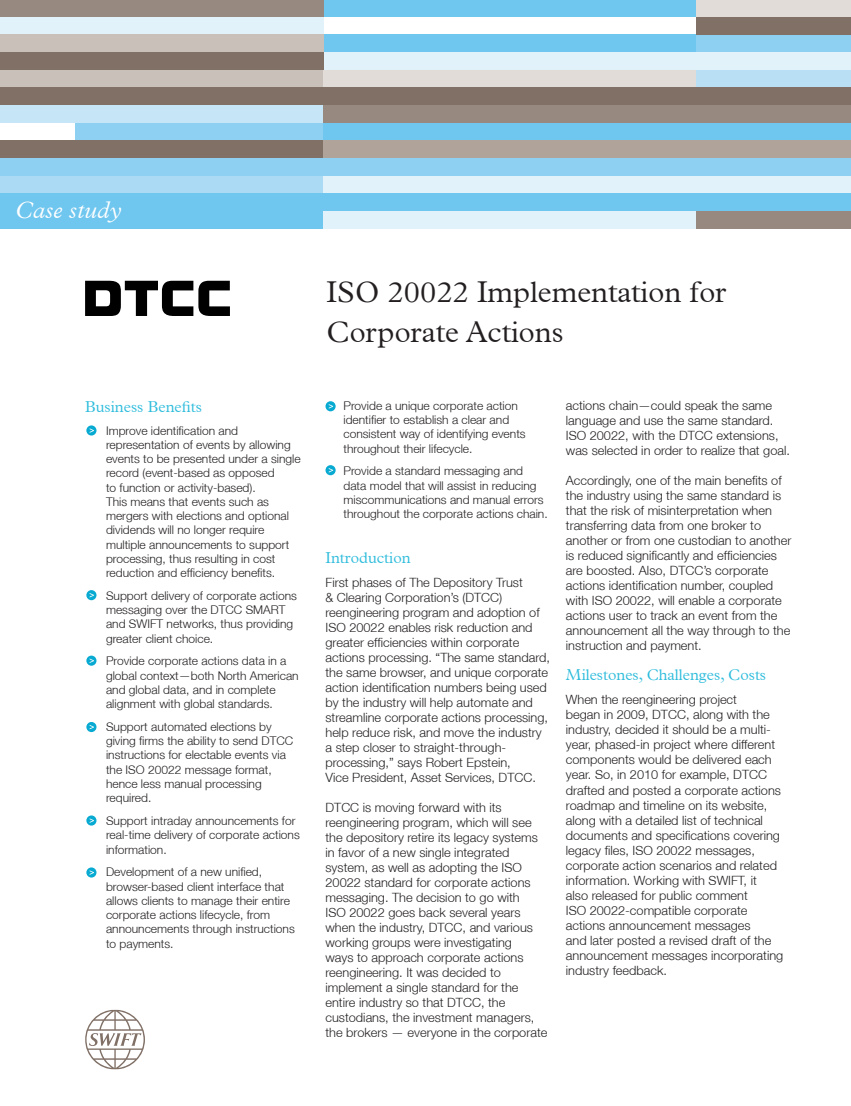
<style>
.page{position:relative;width:851px;height:1106px;background:#fff}
.page>*{position:absolute;margin:0;border:0;box-sizing:border-box;transform-origin:0 0}
.t1{font:300 30px/40.5px "Plantin";color:#231f20}
.t2{font:italic 300 24px "Plantin";color:#fff}
.t3{font:300 15.75px "Plantin";color:#2ebcdc}
.t4{font:300 12.75px/15px "Helvetica Neue LT";color:#231f20}
.t5{font:300 12px/14.2px "Helvetica Neue LT";color:#231f20}
</style>
<div class="page">
<div style="left:0;top:17px;width:323px;height:18px;background:#e1f2fb"></div>
<div style="left:0;top:105px;width:323px;height:18px;background:#c6e6f8"></div>
<div style="left:75px;top:123px;width:248px;height:17px;background:#8ed0f2"></div>
<div style="left:0;top:158px;width:323px;height:18px;background:#8ed0f2"></div>
<div style="left:0;top:176px;width:323px;height:17px;background:#aadaf4"></div>
<div style="left:0;top:211px;width:323px;height:18px;background:#6fc6ef"></div>
<div style="left:323px;top:0;width:373px;height:17px;background:#6fc6ef"></div>
<div style="left:323px;top:35px;width:373px;height:17px;background:#6fc6ef"></div>
<div style="left:323px;top:52px;width:527px;height:18px;background:#e1f2fb"></div>
<div style="left:323px;top:123px;width:527px;height:17px;background:#6fc6ef"></div>
<div style="left:323px;top:158px;width:527px;height:18px;background:#8ed0f2"></div>
<div style="left:323px;top:176px;width:527px;height:17px;background:#e1f2fb"></div>
<div style="left:0;top:193px;width:850px;height:18px;background:#6fc6ef"></div>
<div style="left:323px;top:211px;width:373px;height:18px;background:#e1f2fb"></div>
<div style="left:696px;top:35px;width:154px;height:17px;background:#8ed0f2"></div>
<div style="left:696px;top:70px;width:154px;height:17px;background:#b9dff5"></div>
<div style="left:0;top:0;width:323px;height:17px;background:#978980"></div>
<div style="left:0;top:35px;width:323px;height:17px;background:#c9c0ba"></div>
<div style="left:0;top:52px;width:323px;height:18px;background:#807066"></div>
<div style="left:0;top:70px;width:323px;height:17px;background:#c9c0ba"></div>
<div style="left:0;top:140px;width:323px;height:18px;background:#807066"></div>
<div style="left:323px;top:70px;width:373px;height:17px;background:#e1dcd8"></div>
<div style="left:0;top:87px;width:850px;height:18px;background:#807066"></div>
<div style="left:323px;top:105px;width:527px;height:18px;background:#978980"></div>
<div style="left:323px;top:140px;width:527px;height:18px;background:#afa39a"></div>
<div style="left:696px;top:0;width:154px;height:17px;background:#e1dcd8"></div>
<div style="left:696px;top:17px;width:154px;height:18px;background:#807066"></div>
<div style="left:696px;top:211px;width:154px;height:18px;background:#978980"></div>
<svg style="left:325px;top:465px;width:10px;height:10px"></svg>
<svg style="left:325px;top:401px;width:10px;height:10px"></svg>
<svg style="left:86px;top:815px;width:10px;height:10px"></svg>
<svg style="left:86px;top:867px;width:10px;height:10px"></svg>
<svg style="left:86px;top:590px;width:10px;height:10px"></svg>
<svg style="left:86px;top:655px;width:10px;height:10px"></svg>
<svg style="left:86px;top:722px;width:10px;height:10px"></svg>
<svg style="left:329px;top:468px;width:4px;height:4px"></svg>
<svg style="left:329px;top:404px;width:4px;height:4px"></svg>
<svg style="left:90px;top:818px;width:4px;height:4px"></svg>
<svg style="left:90px;top:870px;width:4px;height:4px"></svg>
<svg style="left:90px;top:593px;width:4px;height:4px"></svg>
<svg style="left:90px;top:658px;width:4px;height:5px"></svg>
<svg style="left:90px;top:725px;width:4px;height:4px"></svg>
<svg style="left:86px;top:425px;width:10px;height:10px"></svg>
<svg style="left:90px;top:428px;width:4px;height:5px"></svg>
<svg style="left:85px;top:281px;width:145px;height:35px"></svg>
<svg style="left:85px;top:1009px;width:60px;height:60px"></svg>
<p class="t2" style="left:15px;top:196px;width:108px">Case study</p>
<p class="t3" style="left:85px;top:398px;width:118px">Business Benefits</p>
<p class="t5" style="left:106px;top:423px;width:196px">Improve identification and representation of events by allowing events to be presented under a single record (event-based as opposed<br>to function or activity-based).<br>This means that events such as mergers with elections and optional dividends will no longer require multiple announcements to support processing, thus resulting in cost reduction and efficiency benefits.</p>
<p class="t5" style="left:106px;top:588px;width:192px">Support delivery of corporate actions messaging over the DTCC SMART and SWIFT networks, thus providing greater client choice.</p>
<p class="t5" style="left:106px;top:654px;width:194px">Provide corporate actions data in a global context—both North American and global data, and in complete alignment with global standards.</p>
<p class="t5" style="left:106px;top:719px;width:189px">Support automated elections by giving firms the ability to send DTCC instructions for electable events via the ISO 20022 message format, hence less manual processing required.</p>
<p class="t5" style="left:106px;top:813px;width:195px">Support intraday announcements for real-time delivery of corporate actions information.</p>
<p class="t5" style="left:106px;top:864px;width:190px">Development of a new unified, browser-based client interface that allows clients to manage their entire corporate actions lifecycle, from announcements through instructions to payments.</p>
<p class="t1" style="left:326px;top:271px;width:401px">ISO 20022 Implementation for<br>Corporate Actions</p>
<p class="t5" style="left:343px;top:398px;width:184px">Provide a unique corporate action identifier to establish a clear and consistent way of identifying events throughout their lifecycle.</p>
<p class="t5" style="left:343px;top:463px;width:206px">Provide a standard messaging and data model that will assist in reducing miscommunications and manual errors throughout the corporate actions chain.</p>
<p class="t3" style="left:325px;top:548px;width:87px">Introduction</p>
<p class="t4" style="left:325px;top:575px;width:226px">First phases of The Depository Trust<br>&amp; Clearing Corporation’s (DTCC) reengineering program and adoption of ISO 20022 enables risk reduction and greater efficiencies within corporate actions processing. “The same standard, the same browser, and unique corporate action identification numbers being used by the industry will help automate and streamline corporate actions processing, help reduce risk, and move the industry a step closer to straight-through&shy;processing,” says Robert Epstein,<br>Vice President, Asset Services, DTCC.</p>
<p class="t4" style="left:325px;top:800px;width:223px">DTCC is moving forward with its reengineering program, which will see the depository retire its legacy systems in favor of a new single integrated system, as well as adopting the ISO 20022 standard for corporate actions messaging. The decision to go with<br>ISO 20022 goes back several years when the industry, DTCC, and various working groups were investigating<br>ways to approach corporate actions reengineering. It was decided to implement a single standard for the entire industry so that DTCC, the custodians, the investment managers, the brokers — everyone in the corporate</p>
<p class="t4" style="left:566px;top:398px;width:225px">actions chain—could speak the same language and use the same standard.<br>ISO 20022, with the DTCC extensions, was selected in order to realize that goal.</p>
<p class="t4" style="left:566px;top:473px;width:227px">Accordingly, one of the main benefits of the industry using the same standard is that the risk of misinterpretation when transferring data from one broker to another or from one custodian to another is reduced significantly and efficiencies are boosted. Also, DTCC’s corporate actions identification number, coupled with ISO 20022, will enable a corporate actions user to track an event from the announcement all the way through to the instruction and payment.</p>
<p class="t3" style="left:566px;top:666px;width:202px">Milestones, Challenges, Costs</p>
<p class="t4" style="left:566px;top:692px;width:219px">When the reengineering project<br>began in 2009, DTCC, along with the industry, decided it should be a multi&shy;year, phased-in project where different components would be delivered each year. So, in 2010 for example, DTCC drafted and posted a corporate actions roadmap and timeline on its website, along with a detailed list of technical documents and specifications covering legacy files, ISO 20022 messages, corporate action scenarios and related information. Working with SWIFT, it<br>also released for public comment<br>ISO 20022-compatible corporate actions announcement messages<br>and later posted a revised draft of the announcement messages incorporating industry feedback.</p>
</div>
